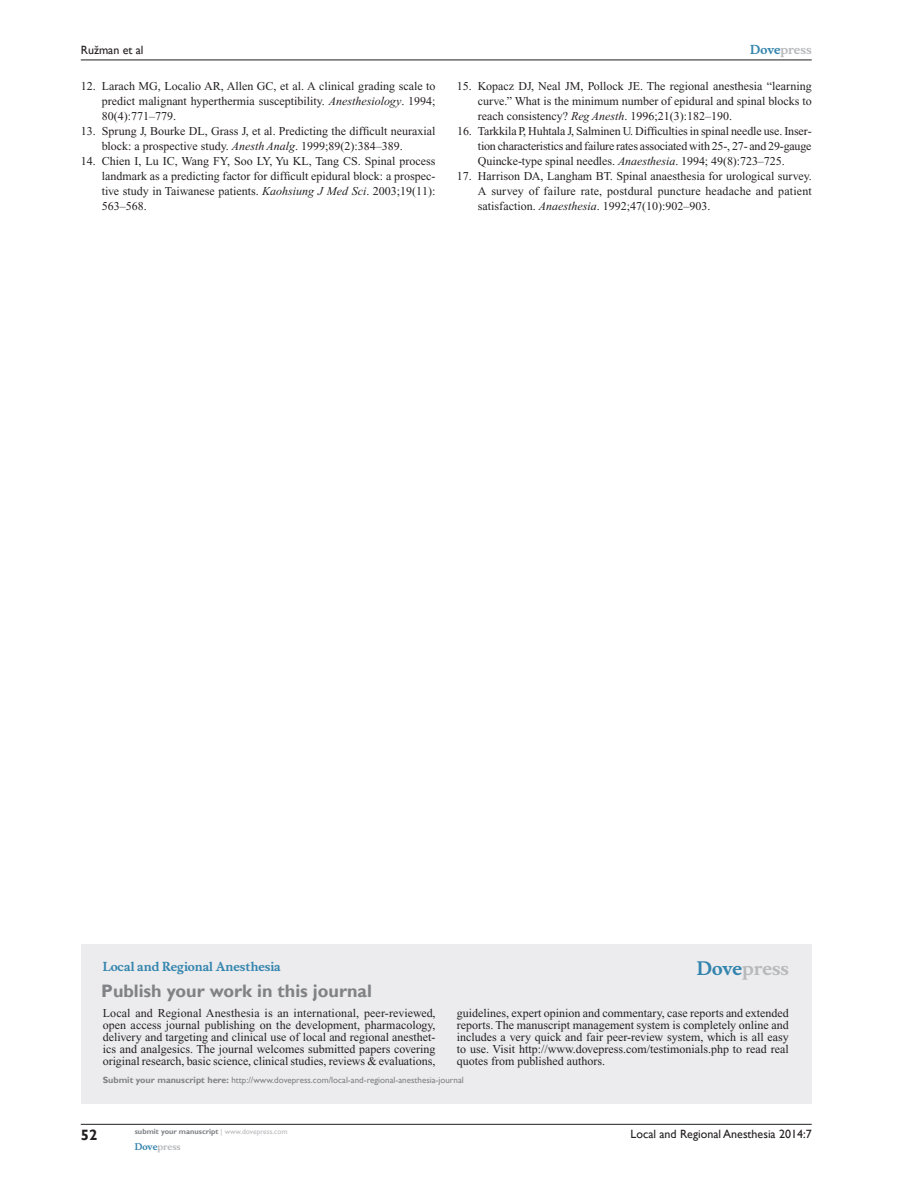
<style>
.page{position:relative;width:918px;height:1188px;background:#fff}
.page>*{position:absolute;margin:0;border:0;box-sizing:border-box;transform-origin:0 0}
.PromBx-H1{font:700 18px "Gill Sans";color:#808285}
.PromBx-Brand{font:700 18px "Musee";color:#b8b9bc}
.t1{font:700 15px "Gill Sans";color:#231f20}
.RefNL2{font:12px/15px "Times New Roman";color:#231f20;text-align:justify}
.PromBx-Tx{font:12px/12px "Times New Roman";letter-spacing:-.005em;color:#231f20;text-align:justify}
.t2{font:12px "Gill Sans";color:#231f20}
.PromBx-JrnlName{font:700 12px "Musee";color:#3485ae}
.t3{font:700 12px "Musee";color:#b8b9bc}
.PromBx-SubmitMssWebA{font:9px "Gill Sans";color:#808285}
.t4{font:700 9px "Musee";color:#b8b9bc}
.t5{font:700 7.5px "Gill Sans";color:#808285}
.s1{font-style:italic}
.s2{color:#3485ae}
.s3{font-weight:700}
.s4{font-weight:400;color:#b8b9bc}
</style>
<div class="page">
<div style="left:81px;top:944px;width:731px;height:159px;background:#ececee"></div>
<hr style="left:81px;top:1124px;width:731px;height:1px;background:#231f20">
<hr style="left:81px;top:60px;width:731px;height:1px;background:#231f20">
<p class="t2" style="left:81px;top:43px;width:64px">Ružman et al</p>
<p class="RefNL2" style="left:102px;top:79px;width:335px;text-indent:-21px">12. Larach MG, Localio AR, Allen GC, et al. A clinical grading scale to predict malignant hyperthermia susceptibility. <span class="s1">Anesthesiology</span>. 1994; 80(4):771–779.</p>
<p class="RefNL2" style="left:102px;top:124px;width:335px;text-indent:-21px">13. Sprung J, Bourke DL, Grass J, et al. Predicting the difficult neuraxial block: a prospective study. <span class="s1">Anesth Analg</span>. 1999;89(2):384–389.</p>
<p class="RefNL2" style="left:102px;top:154px;width:335px;text-indent:-21px">14. Chien I, Lu IC, Wang FY, Soo LY, Yu KL, Tang CS. Spinal process landmark as a predicting factor for difficult epidural block: a prospec&shy;tive study in Taiwanese patients. <span class="s1">Kaohsiung J Med Sci</span>. 2003;19(11):<br>563–568.</p>
<p class="t3" style="left:750px;top:43px;width:63px"><span class="s2">Dove</span>press</p>
<p class="RefNL2" style="left:478px;top:79px;width:335px;text-indent:-21px">15. Kopacz DJ, Neal JM, Pollock JE. The regional anesthesia “learning curve.” What is the minimum number of epidural and spinal blocks to reach consistency? <span class="s1">Reg Anesth</span>. 1996;21(3):182–190.</p>
<p class="RefNL2" style="left:478px;top:124px;width:335px;text-indent:-21px">16. Tarkkila P, Huhtala J, Salminen U. Difficulties in spinal needle use. Inser&shy;tion characteristics and failure rates associated with 25-, 27- and 29-gauge Quincke-type spinal needles. <span class="s1">Anaesthesia</span>. 1994; 49(8):723–725.</p>
<p class="RefNL2" style="left:478px;top:169px;width:335px;text-indent:-21px">17. Harrison DA, Langham BT. Spinal anaesthesia for urological survey.<br>A survey of failure rate, postdural puncture headache and patient satisfaction. <span class="s1">Anaesthesia</span>. 1992;47(10):902–903.</p>
<p class="PromBx-JrnlName" style="left:103px;top:959px;width:180px">Local and Regional Anesthesia</p>
<p class="PromBx-H1" style="left:101px;top:980px;width:272px">Publish your work in this journal</p>
<p class="PromBx-Brand" style="left:697px;top:958px;width:94px"><span class="s2">Dove</span>press</p>
<p class="PromBx-Tx" style="left:103px;top:1007px;width:334px">Local and Regional Anesthesia is an international, peer-reviewed, open access journal publishing on the development, pharmacology, delivery and targeting and clinical use of local and regional anesthet&shy;ics and analgesics. The journal welcomes submitted papers covering original research, basic science, clinical studies, reviews &amp; evaluations,</p>
<p class="PromBx-Tx" style="left:457px;top:1007px;width:333px">guidelines, expert opinion and commentary, case reports and extended reports. The manuscript management system is completely online and includes a very quick and fair peer-review system, which is all easy to use. Visit http://www.dovepress.com/testimonials.php to read real quotes from published authors.</p>
<p class="PromBx-SubmitMssWebA" style="left:103px;top:1075px;width:363px"><span class="s3">Submit your manuscript here:</span> http://www.dovepress.com/local-and-regional-anesthesia-journal</p>
<p class="t1" style="left:81px;top:1126px;width:18px">52</p>
<p class="t5" style="left:135px;top:1127px;width:154px">submit your manuscript <span class="s4">| www.dovepress.com</span></p>
<p class="t4" style="left:135px;top:1141px;width:48px"><span class="s2">Dove</span>press</p>
<p class="t2" style="left:631px;top:1127px;width:183px">Local and Regional Anesthesia 2014:7</p>
</div>
